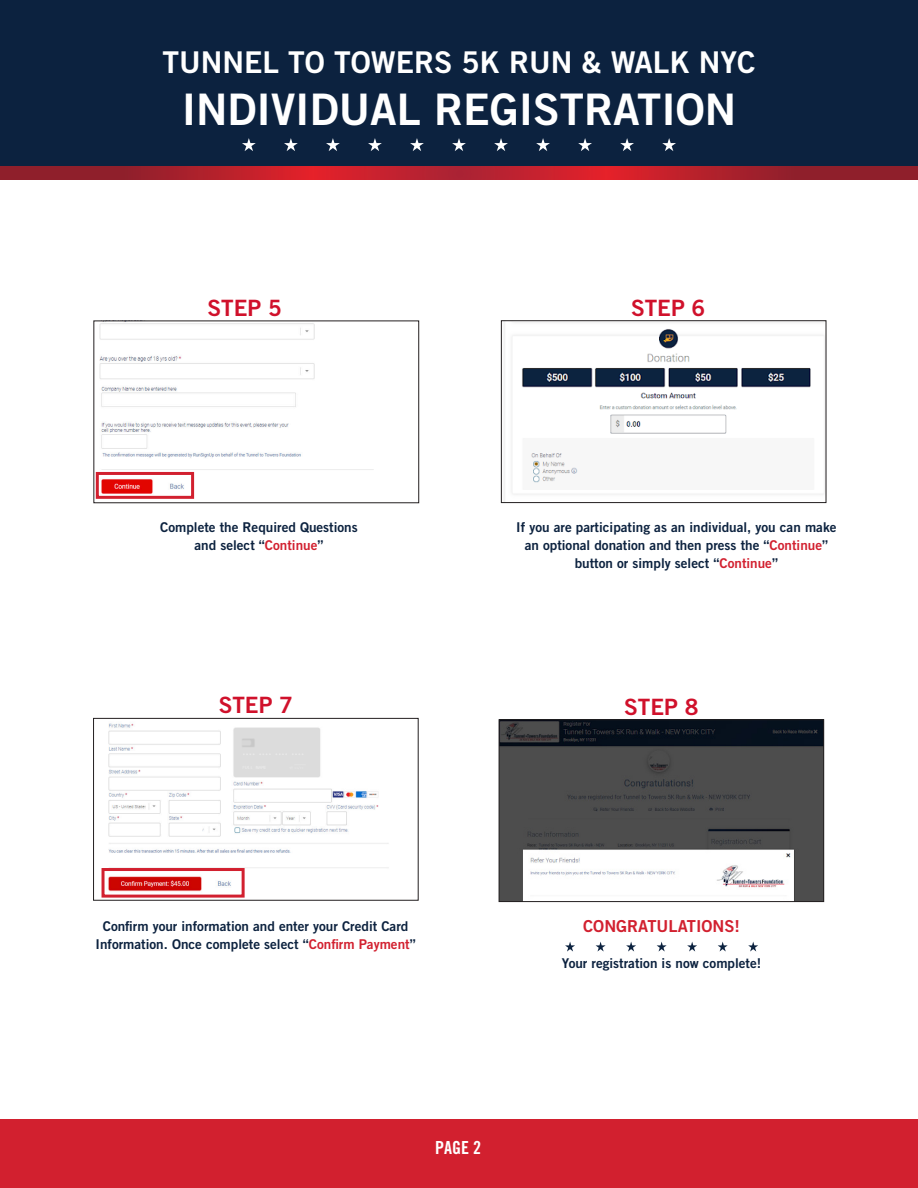
<style>
.page{position:relative;width:918px;height:1188px;background:#fff}
.page>*{position:absolute;margin:0;border:0;box-sizing:border-box;transform-origin:0 0}
.t1{font:43.5px "Trade Gothic LT Std Bd 2";color:#fff}
.t2{font:30px "Trade Gothic LT Std Bd 2";color:#fff}
.Page_Section_Header{font:22.5px "Trade Gothic LT Std Bd 2";color:#d0112b}
.t3{font:18px "Trade Gothic LT Std Bd Cn 20";color:#fff}
.Body_Text{font:16.5px "Trade Gothic LT Std Bd 2";color:#d2202f}
.Body_Text-2{font:13.5px/18px "Trade Gothic LT Std Bd 2";color:#0c223f;text-align:center}
.s1{color:#d2202f}
</style>
<div class="page">
<div style="left:0;top:0;width:918px;height:168px;background:#0c223f"></div>
<div style="left:0;top:1119px;width:918px;height:69px;background:#d2202f"></div>
<svg style="left:0;top:166px;width:918px;height:14px;background:#b1202c"></svg>
<svg style="left:242px;top:138px;width:14px;height:13px"></svg>
<svg style="left:284px;top:138px;width:14px;height:13px"></svg>
<svg style="left:326px;top:138px;width:14px;height:13px"></svg>
<svg style="left:368px;top:138px;width:14px;height:13px"></svg>
<svg style="left:410px;top:138px;width:14px;height:13px"></svg>
<svg style="left:452px;top:138px;width:14px;height:13px"></svg>
<svg style="left:494px;top:138px;width:14px;height:13px"></svg>
<svg style="left:536px;top:138px;width:14px;height:13px"></svg>
<svg style="left:578px;top:138px;width:14px;height:13px"></svg>
<svg style="left:620px;top:138px;width:14px;height:13px"></svg>
<svg style="left:662px;top:138px;width:14px;height:13px"></svg>
<img style="left:501px;top:722px;width:321px;height:178px">
<div style="left:499px;top:720px;width:325px;height:182px;border:1px solid #231f20"></div>
<img style="left:101px;top:723px;width:288px;height:172px">
<div style="left:93px;top:718px;width:325px;height:182px;border:1px solid #231f20"></div>
<img style="left:99px;top:323px;width:275px;height:175px">
<img style="left:504px;top:323px;width:320px;height:178px">
<div style="left:501px;top:321px;width:325px;height:182px;border:1px solid #231f20"></div>
<div style="left:96px;top:472px;width:98px;height:27px;border:3px solid #d2202f"></div>
<div style="left:102px;top:868px;width:143px;height:30px;border:3px solid #d2202f"></div>
<svg style="left:565px;top:942px;width:10px;height:10px"></svg>
<svg style="left:596px;top:942px;width:10px;height:10px"></svg>
<svg style="left:626px;top:942px;width:10px;height:10px"></svg>
<svg style="left:657px;top:942px;width:10px;height:10px"></svg>
<svg style="left:687px;top:942px;width:10px;height:10px"></svg>
<svg style="left:718px;top:942px;width:10px;height:10px"></svg>
<svg style="left:748px;top:942px;width:10px;height:10px"></svg>
<h2 class="t2" style="left:162px;top:43px;width:595px">TUNNEL TO TOWERS 5K RUN &amp; WALK NYC</h2>
<h1 class="t1" style="left:182px;top:82px;width:556px">INDIVIDUAL REGISTRATION</h1>
<p class="Page_Section_Header" style="left:208px;top:294px;width:76px">STEP 5</p>
<p class="Page_Section_Header" style="left:631px;top:294px;width:76px">STEP 6</p>
<p class="Body_Text-2" style="left:160px;top:518px;width:199px">Complete the Required Questions</p>
<p class="Body_Text-2" style="left:194px;top:536px;width:130px">and select “<span class="s1">Continue</span>”</p>
<p class="Page_Section_Header" style="left:219px;top:691px;width:76px">STEP 7</p>
<p class="Body_Text-2" style="left:516px;top:518px;width:322px">If you are participating as an individual, you can make an optional donation and then press the “<span class="s1">Continue</span>” button or simply select “<span class="s1">Continue</span>”</p>
<p class="Page_Section_Header" style="left:624px;top:693px;width:76px">STEP 8</p>
<p class="Body_Text-2" style="left:96px;top:917px;width:322px">Confirm your information and enter your Credit Card<br>Information. Once complete select “<span class="s1">Confirm Payment</span>”</p>
<h3 class="t3" style="left:435px;top:1137px;width:47px">PAGE 2</h3>
<p class="Body_Text" style="left:583px;top:916px;width:158px">CONGRATULATIONS!</p>
<p class="Body_Text-2" style="left:562px;top:954px;width:201px">Your registration is now complete!</p>
</div>
